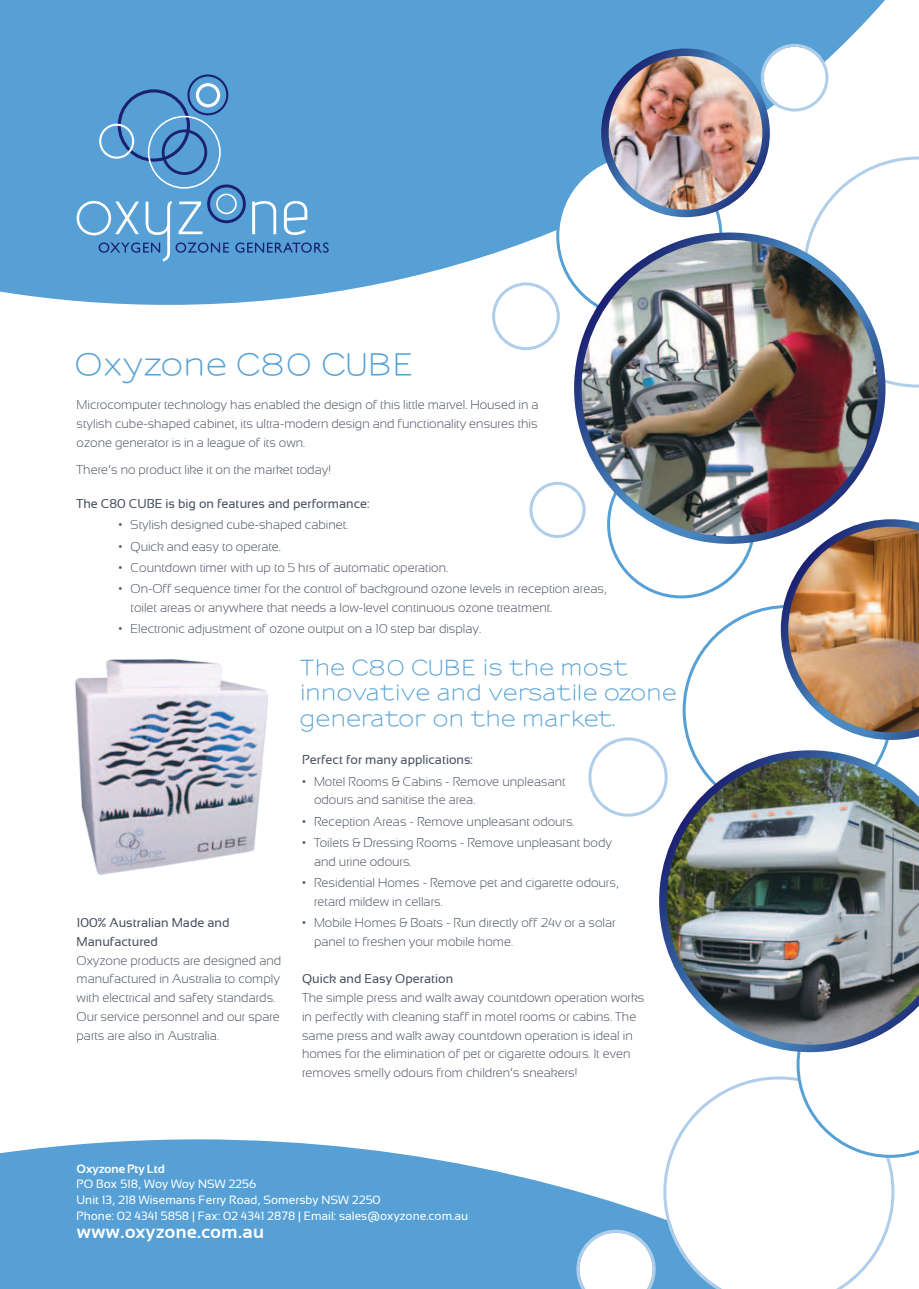
<style>
.page{position:relative;width:919px;height:1289px;background:#fff}
.page>*{position:absolute;margin:0;border:0;box-sizing:border-box;transform-origin:0 0}
.t1{font:600 30px "Sansumi";letter-spacing:.025em;color:#56a0d5}
.t2{font:600 21px/25.5px "Sansumi";letter-spacing:.025em;color:#56a0d5}
.t3{font:700 18px "Sansation";letter-spacing:.025em;color:#fff}
.t4{font:300 12.75px/18.8px "Sansation";color:#474f5e}
.t5{font:12.75px/18.8px "Sansation";color:#474f5e}
.t6{font:12px "Sansation";color:#fff}
.t7{font:700 12px "Sansation";color:#fff}
</style>
<div class="page">
<div style="left:0;top:0;width:885px;height:305px;background:#56a0d5"></div>
<svg style="left:0;top:1139px;width:663px;height:149px;background:#6dadda"></svg>
<svg style="left:576px;top:1229px;width:79px;height:59px"></svg>
<svg style="left:666px;top:1052px;width:252px;height:236px"></svg>
<img style="left:574px;top:387px;width:311px;height:63px">
<img style="left:659px;top:816px;width:259px;height:236px">
<img style="left:529px;top:450px;width:389px;height:366px">
<img style="left:492px;top:44px;width:426px;height:343px">
<img style="left:75px;top:659px;width:194px;height:216px">
<svg style="left:77px;top:74px;width:251px;height:187px;background:#5b9ed2"></svg>
<p class="t1" style="left:74px;top:349px;width:340px">Oxyzone C80 CUBE</p>
<p class="t4" style="left:77px;top:395px;width:463px;text-align:justify">Microcomputer technology has enabled the design of this little marvel. Housed in a stylish cube-shaped cabinet, its ultra-modern design and functionality ensures this ozone generator is in a league of its own.</p>
<p class="t4" style="left:77px;top:460px;width:256px">There’s no product like it on the market today!</p>
<p class="t5" style="left:77px;top:494px;width:294px">The C80 CUBE is big on features and performance:</p>
<p class="t4" style="left:119px;top:515px;width:231px">• Stylish designed cube-shaped cabinet.</p>
<p class="t4" style="left:119px;top:537px;width:164px">• Quick and easy to operate.</p>
<p class="t4" style="left:119px;top:558px;width:331px">• Countdown timer with up to 5 hrs of automatic operation.</p>
<p class="t4" style="left:131px;top:579px;width:477px;text-indent:-12px">• On-Off sequence timer for the control of background ozone levels in reception areas, toilet areas or anywhere that needs a low-level continuous ozone treatment.</p>
<p class="t4" style="left:119px;top:619px;width:364px">• Electronic adjustment of ozone output on a 10 step bar display.</p>
<p class="t5" style="left:77px;top:913px;width:154px">100% Australian Made and<br>Manufactured</p>
<p class="t4" style="left:77px;top:950px;width:206px">Oxyzone products are designed and manufactured in Australia to comply with electrical and safety standards.<br>Our service personnel and our spare parts are also in Australia.</p>
<p class="t2" style="left:300px;top:655px;width:378px">The C80 CUBE is the most innovative and versatile ozone generator on the market.</p>
<p class="t5" style="left:302px;top:750px;width:172px">Perfect for many applications:</p>
<p class="t4" style="left:314px;top:772px;width:253px;text-indent:-12px">• Motel Rooms &amp; Cabins - Remove unpleasant odours and sanitise the area.</p>
<p class="t4" style="left:302px;top:812px;width:274px">• Reception Areas - Remove unpleasant odours.</p>
<p class="t4" style="left:314px;top:833px;width:299px;text-indent:-12px">• Toilets &amp; Dressing Rooms - Remove unpleasant body and urine odours.</p>
<p class="t4" style="left:314px;top:873px;width:306px;text-indent:-12px">• Residential Homes - Remove pet and cigarette odours, retard mildew in cellars.</p>
<p class="t4" style="left:314px;top:913px;width:303px;text-indent:-12px">• Mobile Homes &amp; Boats - Run directly off 24v or a solar panel to freshen your mobile home.</p>
<p class="t5" style="left:302px;top:969px;width:153px">Quick and Easy Operation</p>
<p class="t4" style="left:302px;top:988px;width:344px">The simple press and walk away countdown operation works in perfectly with cleaning staff in motel rooms or cabins. The same press and walk away countdown operation is ideal in homes for the elimination of pet or cigarette odours. It even removes smelly odours from children’s sneakers!</p>
<p class="t7" style="left:77px;top:1161px;width:90px">Oxyzone Pty Ltd</p>
<p class="t6" style="left:77px;top:1177px;width:181px">PO Box 518, Woy Woy NSW 2256</p>
<p class="t6" style="left:77px;top:1193px;width:305px">Unit 13, 218 Wisemans Ferry Road, Somersby NSW 2250</p>
<p class="t6" style="left:77px;top:1208px;width:393px">Phone: 02 4341 5858 | Fax: 02 4341 2878 | Email: sales@oxyzone.com.au</p>
<p class="t3" style="left:77px;top:1221px;width:189px">www.oxyzone.com.au</p>
</div>
